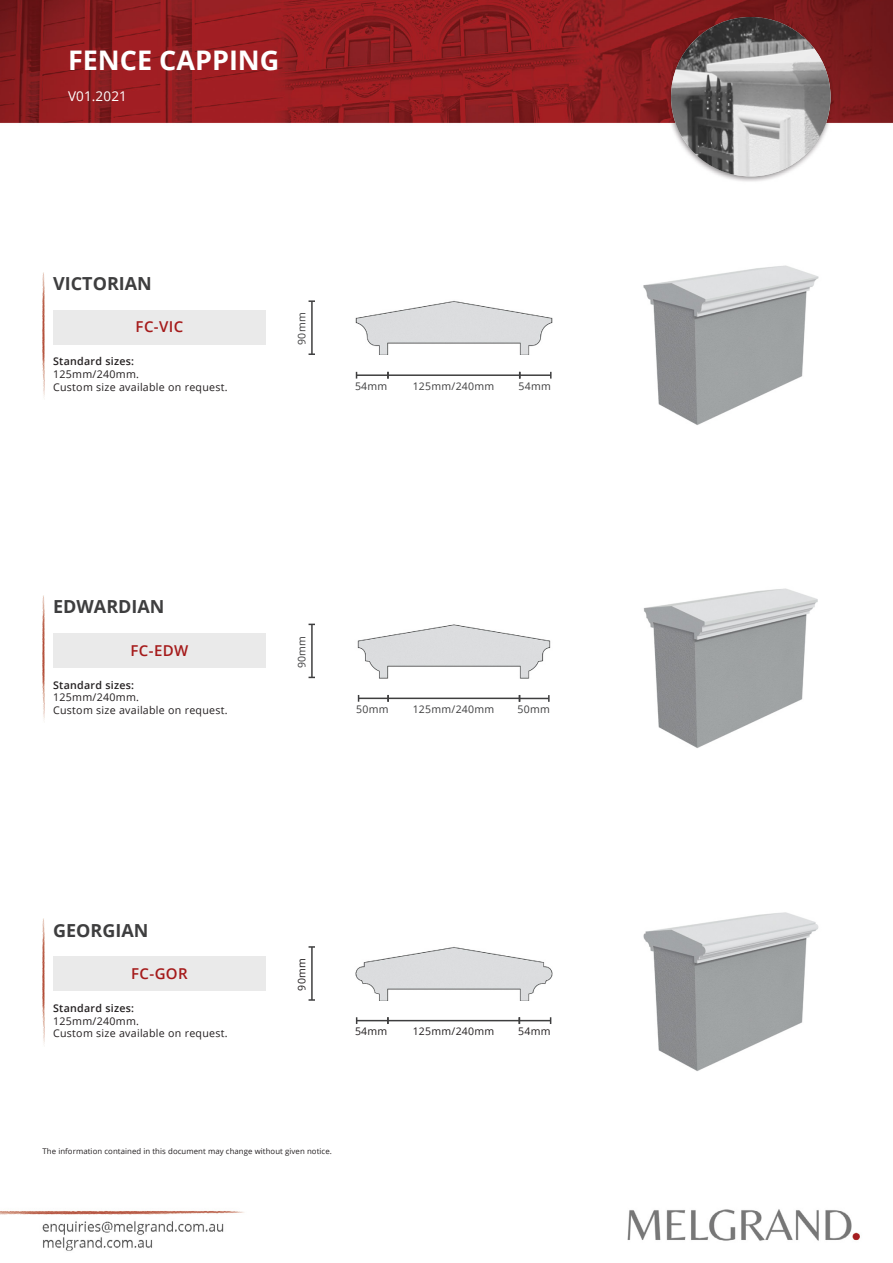
<style>
.page{position:relative;width:893px;height:1263px;background:#fff}
.page>*{position:absolute;margin:0;border:0;box-sizing:border-box;transform-origin:0 0}
.t1{font:700 27px "Open Sans";color:#fff}
.t2{font:700 18px "Open Sans";color:#3e3e3f}
.t3{font:600 15px "Open Sans";letter-spacing:.025em;color:#a51a1a}
.t4{font:13.5px "Open Sans";letter-spacing:.01em;color:#fff}
.Table_Text{font:10.65px "Open Sans";letter-spacing:.025em;color:#231f20}
.Table_Text-2{font:600 10.65px "Open Sans";letter-spacing:.025em;color:#231f20}
.Table_Text-3{font:10.5px "Open Sans";letter-spacing:.025em;color:#3e3e3f}
.Table_Text-4{font:10.5px "Open Sans";letter-spacing:.025em;color:#231f20}
.t5{font:7.8px "Open Sans";letter-spacing:.01em;color:#231f20}
</style>
<div class="page">
<img style="left:0;top:0;width:893px;height:1251px">
<img style="left:671px;top:17px;width:159px;height:159px;border-radius:80px">
<div style="left:53px;top:310px;width:213px;height:34px;background:#eaeaea"></div>
<hr style="left:357px;top:374px;width:31px;height:2px;background:#3e3e3f">
<hr style="left:520px;top:374px;width:31px;height:2px;background:#3e3e3f">
<svg style="left:550px;top:372px;width:2px;height:7px"></svg>
<hr style="left:388px;top:374px;width:132px;height:2px;background:#3e3e3f">
<hr style="left:311px;top:301px;width:2px;height:53px;background:#3e3e3f">
<svg style="left:309px;top:353px;width:6px;height:2px"></svg>
<div style="left:53px;top:634px;width:213px;height:34px;background:#eaeaea"></div>
<hr style="left:519px;top:698px;width:30px;height:1px;background:#3e3e3f">
<svg style="left:548px;top:695px;width:2px;height:7px"></svg>
<hr style="left:388px;top:698px;width:131px;height:1px;background:#3e3e3f">
<svg style="left:358px;top:695px;width:31px;height:7px"></svg>
<hr style="left:311px;top:624px;width:2px;height:53px;background:#3e3e3f">
<div style="left:53px;top:957px;width:213px;height:34px;background:#eaeaea"></div>
<hr style="left:357px;top:1020px;width:31px;height:1px;background:#3e3e3f">
<hr style="left:519px;top:1020px;width:32px;height:1px;background:#3e3e3f">
<hr style="left:388px;top:1020px;width:131px;height:1px;background:#3e3e3f">
<svg style="left:387px;top:1017px;width:2px;height:7px"></svg>
<hr style="left:311px;top:947px;width:2px;height:53px;background:#3e3e3f">
<img style="left:608px;top:553px;width:242px;height:195px">
<img style="left:608px;top:876px;width:242px;height:195px">
<img style="left:608px;top:230px;width:242px;height:195px">
<img style="left:315px;top:874px;width:277px;height:126px">
<img style="left:315px;top:552px;width:277px;height:126px">
<img style="left:315px;top:229px;width:277px;height:126px">
<img style="left:43px;top:272px;width:2px;height:128px">
<img style="left:43px;top:595px;width:2px;height:128px">
<img style="left:43px;top:918px;width:2px;height:128px">
<h1 class="t1" style="left:68px;top:41px;width:213px">FENCE CAPPING</h1>
<p class="t4" style="left:68px;top:87px;width:60px">V01.2021</p>
<p class="t2" style="left:53px;top:271px;width:100px">VICTORIAN</p>
<p class="t3" style="left:136px;top:317px;width:49px">FC-VIC</p>
<p class="Table_Text-3" style="left:294px;top:345px;width:34px;rotate:-90deg">90mm</p>
<p class="Table_Text-2" style="left:53px;top:354px;width:83px">Standard sizes:</p>
<p class="Table_Text" style="left:53px;top:367px;width:87px">125mm/240mm.</p>
<p class="Table_Text" style="left:53px;top:380px;width:176px">Custom size available on request.</p>
<p class="Table_Text-3" style="left:355px;top:379px;width:34px">54mm</p>
<p class="Table_Text-3" style="left:413px;top:378px;width:83px">125mm/240mm</p>
<p class="Table_Text-3" style="left:519px;top:379px;width:34px">54mm</p>
<p class="t2" style="left:53px;top:594px;width:113px">EDWARDIAN</p>
<p class="t3" style="left:131px;top:640px;width:59px">FC-EDW</p>
<p class="Table_Text-2" style="left:53px;top:677px;width:83px">Standard sizes:</p>
<p class="Table_Text" style="left:53px;top:690px;width:87px">125mm/240mm.</p>
<p class="Table_Text" style="left:53px;top:703px;width:176px">Custom size available on request.</p>
<p class="Table_Text-3" style="left:294px;top:668px;width:34px;rotate:-90deg">90mm</p>
<p class="Table_Text-3" style="left:413px;top:702px;width:83px">125mm/240mm</p>
<p class="Table_Text-3" style="left:356px;top:702px;width:34px">50mm</p>
<p class="Table_Text-3" style="left:517px;top:702px;width:34px">50mm</p>
<p class="t2" style="left:53px;top:917px;width:97px">GEORGIAN</p>
<p class="t3" style="left:131px;top:963px;width:58px">FC-GOR</p>
<p class="Table_Text-2" style="left:53px;top:1000px;width:83px">Standard sizes:</p>
<p class="Table_Text" style="left:53px;top:1013px;width:87px">125mm/240mm.</p>
<p class="Table_Text" style="left:53px;top:1026px;width:176px">Custom size available on request.</p>
<p class="Table_Text-4" style="left:294px;top:991px;width:34px;rotate:-90deg">90mm</p>
<p class="Table_Text-4" style="left:413px;top:1024px;width:83px">125mm/240mm</p>
<p class="Table_Text-4" style="left:355px;top:1024px;width:34px">54mm</p>
<p class="Table_Text-4" style="left:518px;top:1024px;width:34px">54mm</p>
<p class="t5" style="left:43px;top:1146px;width:291px">The information contained in this document may change without given notice.</p>
</div>
